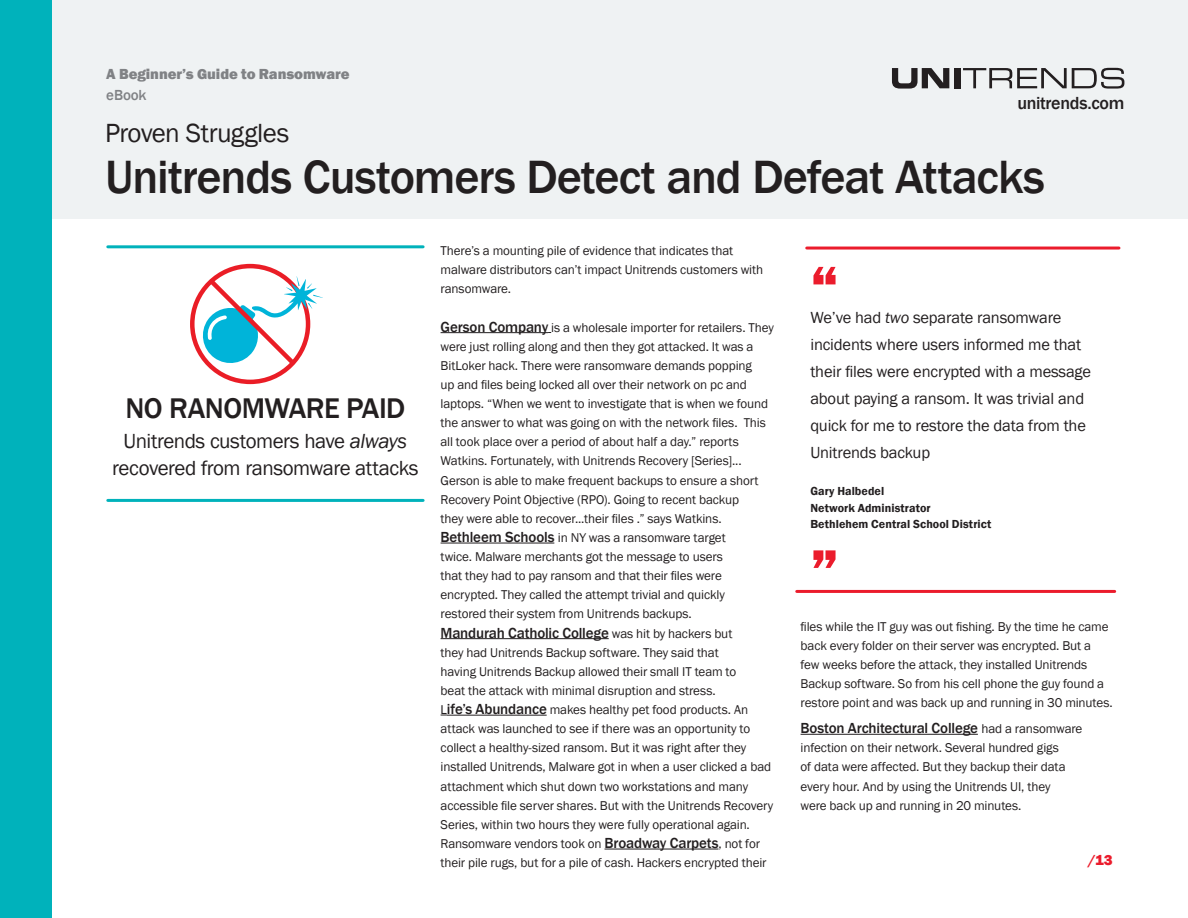
<style>
.page{position:relative;width:1188px;height:918px;background:#fff}
.page>*{position:absolute;margin:0;border:0;box-sizing:border-box;transform-origin:0 0}
.Attribution{font:800 61.5px "Franklin Gothic";color:#eb1c2c}
.Section_Header{font:500 48px "Franklin Gothic";letter-spacing:-.025em;color:#231f20}
.Rule_Header_Page{font:500 29.25px "Franklin Gothic";letter-spacing:-.02em;color:#231f20}
.Section_Header-2{font:27px "Franklin Gothic";letter-spacing:-.025em;color:#231f20}
.Rule_Subhead_Page{font:21px/27px "Franklin Gothic";letter-spacing:-.025em;color:#231f20;text-align:center}
.t1{font:500 18px "Franklin Gothic";letter-spacing:-.02em;color:#231f20}
.Body_Copy{font:16.5px/27px "Franklin Gothic";letter-spacing:-.01em;color:#231f20}
.Body{font:500 15px "Franklin Gothic";letter-spacing:-.01em;color:#231f20}
.t2{font:800 15px "Franklin Gothic";letter-spacing:-.005em;color:#808285}
.t3{font:500 15px "Franklin Gothic";letter-spacing:-.01em;color:#808285}
.t4{font:800 15px "Franklin Gothic";color:#eb1c2c}
.Body-2{font:13.2px/19.2px "Franklin Gothic";letter-spacing:-.01em;color:#231f20}
.Attribution-2{font:600 12px "Franklin Gothic";letter-spacing:.005em;color:#231f20}
.s1{font-style:italic}
.s2{font-weight:500;font-size:15px}
.s3{font-weight:400;font-size:13.2px}
</style>
<div class="page">
<div style="left:50px;top:0;width:1138px;height:219px;background:#eff2f3"></div>
<svg style="left:892px;top:68px;width:57px;height:21px"></svg>
<div style="left:954px;top:68px;width:6px;height:20px;background:#231f20"></div>
<svg style="left:960px;top:67px;width:164px;height:22px"></svg>
<div style="left:0;top:0;width:52px;height:918px;background:#00b2bb"></div>
<hr style="left:441px;top:332px;width:107px;height:1px;background:#231f20">
<hr style="left:441px;top:543px;width:113px;height:1px;background:#231f20">
<hr style="left:441px;top:638px;width:168px;height:1px;background:#231f20">
<hr style="left:447px;top:715px;width:100px;height:1px;background:#231f20">
<hr style="left:605px;top:849px;width:114px;height:1px;background:#231f20">
<hr style="left:801px;top:734px;width:177px;height:1px;background:#231f20">
<hr style="left:108px;top:245px;width:315px;height:3px;background:#00b2bb">
<hr style="left:108px;top:499px;width:315px;height:3px;background:#00b2bb">
<hr style="left:807px;top:247px;width:312px;height:3px;background:#eb1c2c">
<hr style="left:797px;top:590px;width:318px;height:3px;background:#eb1c2c">
<svg style="left:190px;top:264px;width:133px;height:120px"></svg>
<p class="t2" style="left:106px;top:61px;width:232px">Unitrends New Rules of Recovery</p>
<p class="t3" style="left:106px;top:83px;width:42px">eBook</p>
<p class="t2" style="left:106px;top:64px;width:245px">A Beginner’s Guide to Ransomware</p>
<p class="t1" style="left:1014px;top:89px;width:108px">unitrends.com</p>
<p class="t1" style="left:1018px;top:92px;width:108px">unitrends.com</p>
<p class="Section_Header-2" style="left:105px;top:116px;width:186px">Proven Struggles</p>
<p class="Section_Header" style="left:105px;top:148px;width:941px">Unitrends Customers Detect and Defeat Attacks</p>
<p class="Rule_Header_Page" style="left:125px;top:390px;width:281px">NO RANOMWARE PAID</p>
<p class="Rule_Subhead_Page" style="left:112px;top:428px;width:308px">Unitrends customers have <span class="s1">always </span>recovered from ransomware attacks</p>
<p class="Body-2" style="left:441px;top:241px;width:324px">There’s a mounting pile of evidence that indicates that malware distributors can’t impact Unitrends customers with ransomware.</p>
<p class="Body-2" style="left:441px;top:318px;width:335px"><span class="s2">Gerson Company</span> is a wholesale importer for retailers. They were just rolling along and then they got attacked. It was a BitLoker hack. There were ransomware demands popping<br>up and files being locked all over their network on pc and laptops. “When we went to investigate that is when we found the answer to what was going on with the network files. This all took place over a period of about half a day.” reports Watkins. Fortunately, with Unitrends Recovery [Series]...<br>Gerson is able to make frequent backups to ensure a short Recovery Point Objective (RPO). Going to recent backup<br>they were able to recover...their files .” says Watkins.</p>
<p class="Body-2" style="left:441px;top:528px;width:287px"><span class="s2">Bethleem Schools</span> in NY was a ransomware target twice. Malware merchants got the message to users that they had to pay ransom and that their files were encrypted. They called the attempt trivial and quickly restored their system from Unitrends backups.</p>
<p class="Body" style="left:441px;top:623px;width:293px">Mandurah Catholic College <span class="s3">was hit by hackers but</span></p>
<p class="Body-2" style="left:441px;top:643px;width:297px">they had Unitrends Backup software. They said that having Unitrends Backup allowed their small IT team to beat the attack with minimal disruption and stress.</p>
<p class="Body-2" style="left:441px;top:700px;width:334px">L<span class="s2">ife’s Abundance</span> makes healthy pet food products. An attack was launched to see if there was an opportunity to collect a healthy-sized ransom. But it was right after they installed Unitrends, Malware got in when a user clicked a bad attachment which shut down two workstations and many accessible file server shares. But with the Unitrends Recovery Series, within two hours they were fully operational again.</p>
<p class="Body-2" style="left:441px;top:834px;width:327px">Ransomware vendors took on <span class="s2">Broadway Carpets</span>, not for their pile rugs, but for a pile of cash. Hackers encrypted their</p>
<p class="Attribution" style="left:810px;top:247px;width:30px">“</p>
<p class="Body_Copy" style="left:810px;top:304px;width:282px">We’ve had <span class="s1">two</span> separate ransomware incidents where users informed me that their files were encrypted with a message about paying a ransom. It was trivial and quick for me to restore the data from the Unitrends backup</p>
<p class="Attribution-2" style="left:810px;top:484px;width:75px">Gary Halbedel</p>
<p class="Attribution-2" style="left:810px;top:500px;width:122px">Network Administrator</p>
<p class="Attribution-2" style="left:810px;top:517px;width:183px">Bethlehem Central School District</p>
<p class="Attribution" style="left:810px;top:531px;width:30px">”</p>
<p class="Body-2" style="left:801px;top:617px;width:314px">files while the IT guy was out fishing. By the time he came back every folder on their server was encrypted. But a few weeks before the attack, they installed Unitrends Backup software. So from his cell phone the guy found a restore point and was back up and running in 30 minutes.</p>
<p class="Body" style="left:801px;top:719px;width:283px">Boston Architectural College <span class="s3">had a ransomware</span></p>
<p class="Body-2" style="left:801px;top:739px;width:267px">infection on their network. Several hundred gigs of data were affected. But they backup their data every hour. And by using the Unitrends UI, they were back up and running in 20 minutes.</p>
<p class="t4" style="left:1088px;top:851px;width:26px">/13</p>
</div>
